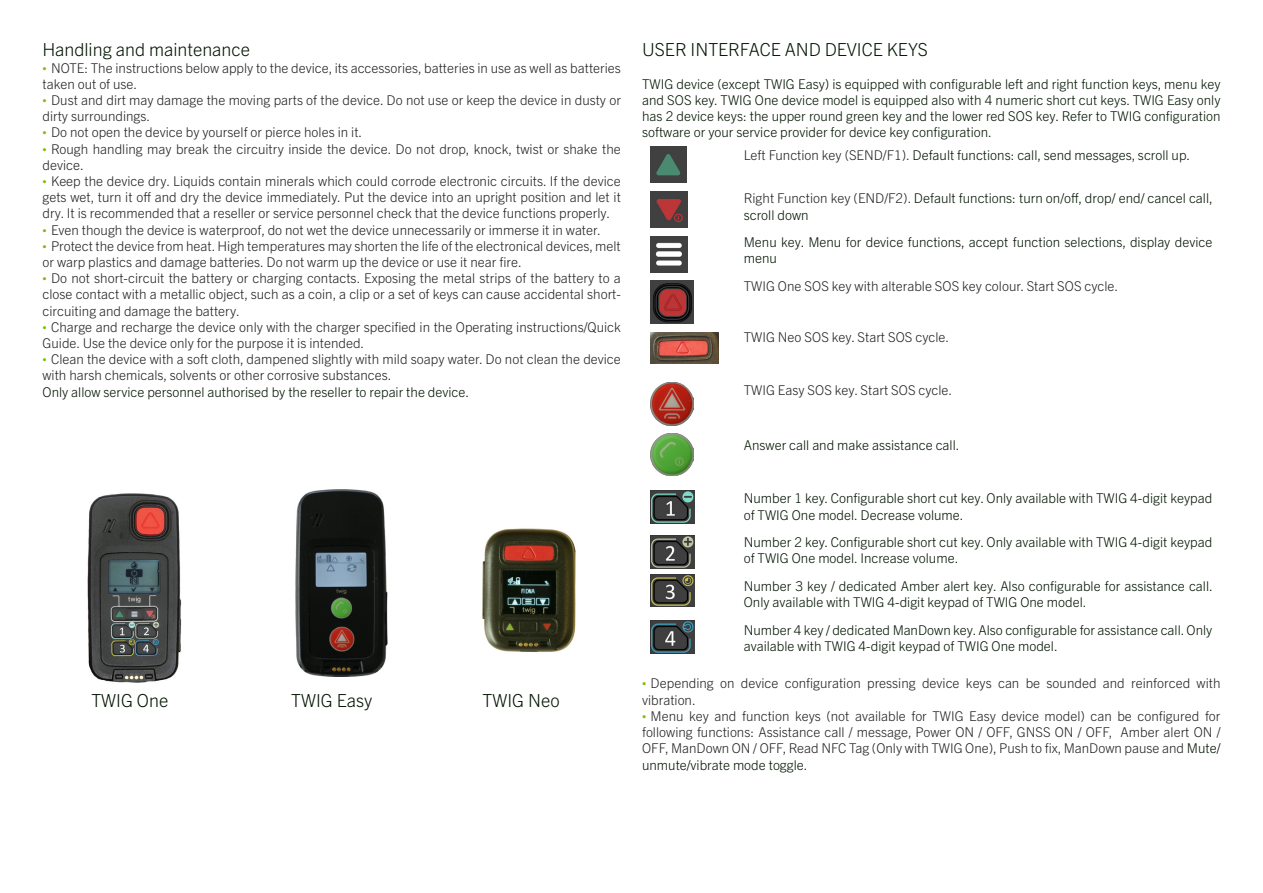
<style>
.page{position:relative;width:1263px;height:893px;background:#fff}
.page>*{position:absolute;margin:0;border:0;box-sizing:border-box;transform-origin:0 0}
.TWIG_Quick_Guide_par{font:300 18px "Trade Gothic Next LT Pro";color:#001300}
.TWIG_Quick_Guide_BOD{font:300 13.5px/16.2px "Trade Gothic Next LT Pro";color:#231f20}
.TWIG_Quick_Guide_BOD-2{font:300 13.5px/16.2px "Trade Gothic Next LT Pro";color:#001300}
.s1{font-family:"Arial";font-weight:400;font-size:12px;color:#7fba00}
.s2{color:#231f20}
.s3{color:#001300}
</style>
<div class="page">
<img style="left:651px;top:332px;width:68px;height:31px">
<img style="left:651px;top:383px;width:42px;height:42px">
<img style="left:87px;top:493px;width:95px;height:190px">
<img style="left:651px;top:434px;width:42px;height:42px">
<img style="left:482px;top:528px;width:94px;height:124px">
<img style="left:295px;top:489px;width:93px;height:188px">
<img style="left:651px;top:491px;width:43px;height:32px">
<img style="left:651px;top:536px;width:44px;height:32px">
<img style="left:651px;top:574px;width:44px;height:33px">
<img style="left:651px;top:621px;width:44px;height:32px">
<img style="left:651px;top:281px;width:42px;height:42px">
<img style="left:651px;top:237px;width:36px;height:35px">
<img style="left:651px;top:191px;width:36px;height:37px">
<img style="left:651px;top:147px;width:36px;height:36px">
<p class="TWIG_Quick_Guide_par" style="left:43px;top:37px;width:209px">Handling and maintenance</p>
<p class="TWIG_Quick_Guide_BOD" style="left:43px;top:59px;width:580px"><span class="s1">•</span> NOTE: The instructions below apply to the device, its accessories, batteries in use as well as batteries taken out of use.</p>
<p class="TWIG_Quick_Guide_BOD" style="left:43px;top:91px;width:580px"><span class="s1">•</span> Dust and dirt may damage the moving parts of the device. Do not use or keep the device in dusty or dirty surroundings.</p>
<p class="TWIG_Quick_Guide_BOD" style="left:43px;top:124px;width:321px"><span class="s1">•</span> Do not open the device by yourself or pierce holes in it.</p>
<p class="TWIG_Quick_Guide_BOD" style="left:43px;top:140px;width:580px"><span class="s1">•</span> Rough handling may break the circuitry inside the device. Do not drop, knock, twist or shake the device.</p>
<p class="TWIG_Quick_Guide_BOD" style="left:43px;top:172px;width:580px;text-align:justify"><span class="s1">•</span> Keep the device dry. Liquids contain minerals which could corrode electronic circuits. If the device gets wet, turn it off and dry the device immediately. Put the device into an upright position and let it dry. It is recommended that a reseller or service personnel check that the device functions properly.</p>
<p class="TWIG_Quick_Guide_BOD" style="left:43px;top:221px;width:560px"><span class="s1">•</span> Even though the device is waterproof, do not wet the device unnecessarily or immerse it in water.</p>
<p class="TWIG_Quick_Guide_BOD" style="left:43px;top:237px;width:580px"><span class="s1">•</span> Protect the device from heat. High temperatures may shorten the life of the electronical devices, melt or warp plastics and damage batteries. Do not warm up the device or use it near fire.</p>
<p class="TWIG_Quick_Guide_BOD" style="left:43px;top:269px;width:580px;text-align:justify"><span class="s1">•</span> Do not short-circuit the battery or charging contacts. Exposing the metal strips of the battery to a close contact with a metallic object, such as a coin, a clip or a set of keys can cause accidental short&shy;circuiting and damage the battery.</p>
<p class="TWIG_Quick_Guide_BOD" style="left:43px;top:318px;width:580px"><span class="s1">•</span> Charge and recharge the device only with the charger specified in the Operating instructions/Quick<br>Guide. Use the device only for the purpose it is intended.</p>
<p class="TWIG_Quick_Guide_BOD" style="left:43px;top:350px;width:580px"><span class="s1">•</span> Clean the device with a soft cloth, dampened slightly with mild soapy water. Do not clean the device with harsh chemicals, solvents or other corrosive substances.</p>
<p class="TWIG_Quick_Guide_BOD-2" style="left:43px;top:383px;width:428px">Only allow service personnel authorised by the reseller to repair the device.</p>
<p class="TWIG_Quick_Guide_par" style="left:91px;top:688px;width:78px">TWIG One</p>
<p class="TWIG_Quick_Guide_par" style="left:291px;top:688px;width:83px">TWIG Easy</p>
<p class="TWIG_Quick_Guide_par" style="left:483px;top:688px;width:78px">TWIG Neo</p>
<p class="TWIG_Quick_Guide_par" style="left:642px;top:37px;width:287px">USER INTERFACE AND DEVICE KEYS</p>
<p class="TWIG_Quick_Guide_BOD-2" style="left:642px;top:75px;width:580px;text-align:justify">TWIG device (except TWIG Easy) is equipped with configurable left and right function keys, menu key and SOS key. TWIG One device model is equipped also with 4 numeric short cut keys. TWIG Easy only has 2 device keys: the upper round green key and the lower red SOS key. Refer to TWIG configuration software or your service provider for device key configuration.</p>
<p class="TWIG_Quick_Guide_BOD-2" style="left:744px;top:146px;width:448px"><span class="s2">Left Function key (SEND/F1).</span> Default functions: call, send messages, scroll up.</p>
<p class="TWIG_Quick_Guide_BOD-2" style="left:744px;top:189px;width:471px"><span class="s2">Right Function key (END/F2).</span> Default functions: turn on/off, drop/ end/ cancel call, scroll down</p>
<p class="TWIG_Quick_Guide_BOD-2" style="left:744px;top:233px;width:470px">Menu key. Menu for device functions, accept function selections, display device menu</p>
<p class="TWIG_Quick_Guide_BOD" style="left:744px;top:277px;width:376px">TWIG One SOS key with alterable SOS key colour. Start SOS cycle.</p>
<p class="TWIG_Quick_Guide_BOD" style="left:744px;top:328px;width:207px">TWIG Neo SOS key. Start SOS cycle.</p>
<p class="TWIG_Quick_Guide_BOD" style="left:744px;top:381px;width:210px">TWIG Easy SOS key. Start SOS cycle.</p>
<p class="TWIG_Quick_Guide_BOD-2" style="left:744px;top:436px;width:217px">Answer call and make assistance call.</p>
<p class="TWIG_Quick_Guide_BOD-2" style="left:744px;top:489px;width:470px">Number 1 key. Configurable short cut key. Only available with TWIG 4-digit keypad of TWIG One model. Decrease volume.</p>
<p class="TWIG_Quick_Guide_BOD-2" style="left:744px;top:533px;width:470px">Number 2 key. Configurable short cut key. Only available with TWIG 4-digit keypad of TWIG One model. Increase volume.</p>
<p class="TWIG_Quick_Guide_BOD-2" style="left:744px;top:577px;width:471px">Number 3 key / dedicated Amber alert key. Also configurable for assistance call.<br>Only available with TWIG 4-digit keypad of TWIG One model.</p>
<p class="TWIG_Quick_Guide_BOD-2" style="left:744px;top:621px;width:470px">Number 4 key / dedicated ManDown key. Also configurable for assistance call. Only available with TWIG 4-digit keypad of TWIG One model.</p>
<p class="TWIG_Quick_Guide_BOD" style="left:642px;top:675px;width:580px"><span class="s1">•</span> Depending on device configuration pressing device keys can be sounded and reinforced with vibration.</p>
<p class="TWIG_Quick_Guide_BOD" style="left:642px;top:707px;width:580px;text-align:justify"><span class="s1">•</span> Menu key and function keys (not available for TWIG Easy device model) can be configured for following functions: Assistance call / message, Power ON / OFF, GNSS ON / OFF, Amber alert ON / OFF, ManDown ON / OFF, Read NFC Tag (Only with TWIG One), Push to fix, ManDown pause and <span class="s3">Mute/ unmute/vibrate mode toggle.</span></p>
</div>
